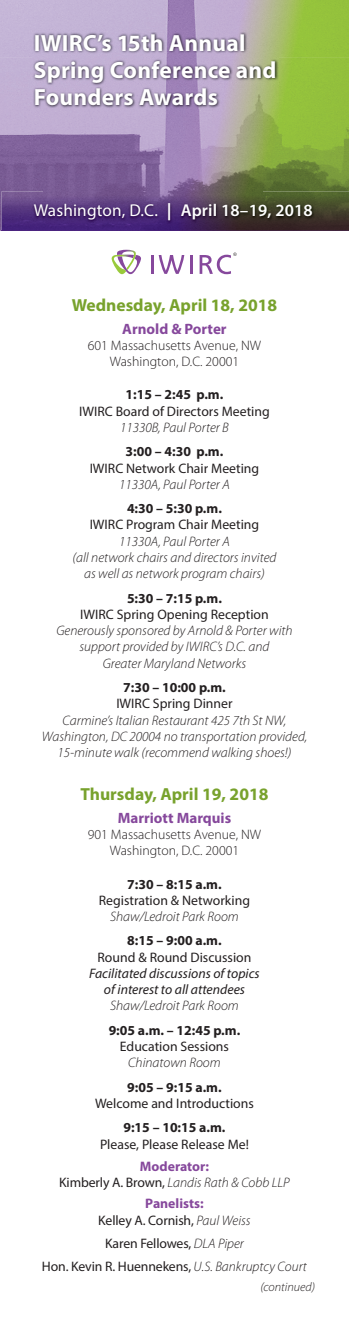
<style>
.page{position:relative;width:349px;height:1317px;background:#fff}
.page>*{position:absolute;margin:0;border:0;box-sizing:border-box;transform-origin:0 0}
.t1{font:700 23.5px/27px "Myriad Pro";letter-spacing:.01em;color:#fff}
.t2{font:700 17.5px "Myriad Pro";color:#78a22d}
.t3{font:17.25px "Myriad Pro";letter-spacing:.01em;color:#fff}
.t4{font:700 15px "Myriad Pro";color:#86489c}
.t5{font:italic 300 13.75px/16.2px "Myriad Pro";color:#231f20;text-align:center}
.t6{font:13.75px/16.2px "Myriad Pro";color:#231f20;text-align:center}
.t7{font:700 13.75px "Myriad Pro";color:#231f20}
.t8{font:300 13.75px/16.2px "Myriad Pro";color:#231f20;text-align:center}
.t9{font:italic 13.75px/16.2px "Myriad Pro";color:#231f20;text-align:center}
.t10{font:italic 300 12.5px "Myriad Pro";color:#231f20}
.s1{font-weight:700}
.s2{font-weight:600}
.s3{font-weight:700;font-style:normal;color:#86489c}
.s4{font-weight:400;font-style:normal}
.s5{font-weight:700;color:#86489c}
.s6{font-weight:300;font-style:italic}
</style>
<div class="page">
<img style="left:0;top:0;width:349px;height:57px">
<img style="left:0;top:57px;width:43px;height:174px">
<img style="left:262px;top:57px;width:87px;height:134px">
<img style="left:43px;top:108px;width:219px;height:83px">
<hr style="left:151px;top:255px;width:3px;height:19px;background:#86489c">
<hr style="left:190px;top:255px;width:3px;height:19px;background:#86489c">
<svg style="left:159px;top:255px;width:25px;height:19px"></svg>
<svg style="left:112px;top:250px;width:29px;height:24px"></svg>
<svg style="left:199px;top:252px;width:37px;height:22px"></svg>
<img style="left:33px;top:32px;width:246px;height:76px">
<img style="left:2px;top:191px;width:347px;height:40px">
<img style="left:32px;top:201px;width:283px;height:23px">
<h1 class="t1" style="left:34px;top:29px;width:244px">IWIRC’s 15th Annual<br>Spring Conference and<br>Founders Awards</h1>
<p class="t3" style="left:34px;top:200px;width:280px">Washington, D.C. <span class="s1">|</span> <span class="s2">April 18–19, 2018</span></p>
<p class="t2" style="left:72px;top:293px;width:207px">Wednesday, April 18, 2018</p>
<p class="t4" style="left:122px;top:319px;width:106px">Arnold &amp; Porter</p>
<p class="t8" style="left:88px;top:337px;width:175px">601 Massachusetts Avenue, NW<br>Washington, D.C. 20001</p>
<p class="t7" style="left:126px;top:386px;width:99px">1:15 – 2:45 p.m.</p>
<p class="t6" style="left:79px;top:402px;width:192px">IWIRC Board of Directors Meeting</p>
<p class="t5" style="left:120px;top:419px;width:110px">11330B, Paul Porter B</p>
<p class="t7" style="left:126px;top:442px;width:99px">3:00 – 4:30 p.m.</p>
<p class="t6" style="left:90px;top:459px;width:171px">IWIRC Network Chair Meeting</p>
<p class="t5" style="left:119px;top:476px;width:112px">11330A, Paul Porter A</p>
<p class="t7" style="left:127px;top:499px;width:96px">4:30 – 5:30 p.m.</p>
<p class="t6" style="left:90px;top:516px;width:171px">IWIRC Program Chair Meeting</p>
<p class="t5" style="left:72px;top:533px;width:205px">11330A, Paul Porter A<br>(all network chairs and directors invited as well as network program chairs)</p>
<p class="t7" style="left:127px;top:589px;width:96px">5:30 – 7:15 p.m.</p>
<p class="t6" style="left:80px;top:606px;width:190px">IWIRC Spring Opening Reception</p>
<p class="t5" style="left:56px;top:622px;width:238px">Generously sponsored by Arnold &amp; Porter with support provided by IWIRC’s D.C. and<br>Greater Maryland Networks</p>
<p class="t7" style="left:123px;top:678px;width:104px">7:30 – 10:00 p.m.</p>
<p class="t6" style="left:116px;top:695px;width:118px">IWIRC Spring Dinner</p>
<p class="t5" style="left:42px;top:712px;width:267px">Carmine’s Italian Restaurant 425 7th St NW,<br>Washington, DC 20004 no transportation provided,<br>15-minute walk (recommend walking shoes!)</p>
<p class="t2" style="left:80px;top:782px;width:189px">Thursday, April 19, 2018</p>
<p class="t4" style="left:118px;top:808px;width:115px">Marriott Marquis</p>
<p class="t8" style="left:88px;top:826px;width:175px">901 Massachusetts Avenue, NW<br>Washington, D.C. 20001</p>
<p class="t7" style="left:127px;top:874px;width:96px">7:30 – 8:15 a.m.</p>
<p class="t6" style="left:99px;top:891px;width:153px">Registration &amp; Networking</p>
<p class="t5" style="left:110px;top:908px;width:130px">Shaw/Ledroit Park Room</p>
<p class="t7" style="left:127px;top:931px;width:96px">8:15 – 9:00 a.m.</p>
<p class="t6" style="left:97px;top:948px;width:155px">Round &amp; Round Discussion</p>
<p class="t9" style="left:89px;top:964px;width:172px">Facilitated discussions of topics of interest to all attendees</p>
<p class="t5" style="left:110px;top:998px;width:130px">Shaw/Ledroit Park Room</p>
<p class="t7" style="left:109px;top:1021px;width:133px">9:05 a.m. – 12:45 p.m.</p>
<p class="t6" style="left:120px;top:1038px;width:111px">Education Sessions</p>
<p class="t5" style="left:128px;top:1054px;width:94px">Chinatown Room</p>
<p class="t7" style="left:127px;top:1078px;width:96px">9:05 – 9:15 a.m.</p>
<p class="t6" style="left:95px;top:1094px;width:160px">Welcome and Introductions</p>
<p class="t7" style="left:123px;top:1118px;width:104px">9:15 – 10:15 a.m.</p>
<p class="t6" style="left:100px;top:1135px;width:150px">Please, Please Release Me!</p>
<p class="t5" style="left:59px;top:1158px;width:232px"><span class="s3">Moderator:<br></span><span class="s4">Kimberly A. Brown,</span> Landis Rath &amp; Cobb LLP</p>
<p class="t6" style="left:98px;top:1195px;width:154px"><span class="s5">Panelists:<br></span>Kelley A. Cornish, <span class="s6">Paul Weiss</span></p>
<p class="t6" style="left:42px;top:1231px;width:266px;line-height:23px">Karen Fellowes, <span class="s6">DLA Piper<br></span>Hon. Kevin R. Huennekens, <span class="s6">U.S. Bankruptcy Court</span></p>
<p class="t10" style="left:260px;top:1279px;width:56px">(continued)</p>
</div>
